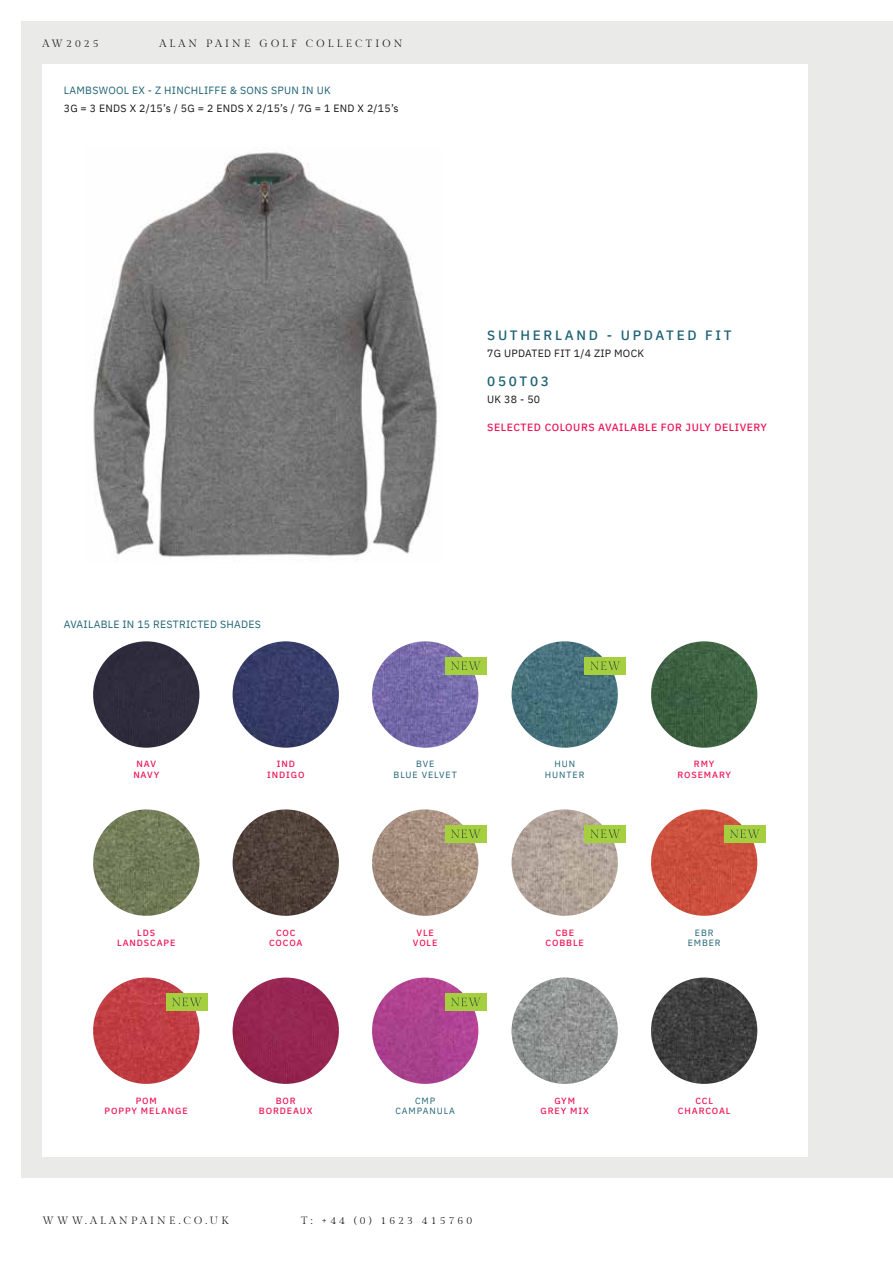
<style>
.page{position:relative;width:893px;height:1263px;background:#fff}
.page>*{position:absolute;margin:0;border:0;box-sizing:border-box;transform-origin:0 0}
.t1{font:500 13.5px "IBM Plex Sans";letter-spacing:.2em;color:#1e6274}
.t2{font:10.5px "IBM Plex Sans";letter-spacing:.025em;color:#161617}
.t3{font:10.5px "Gilda Display";letter-spacing:.3em;color:#161617}
.t4{font:10.5px "IBM Plex Sans";letter-spacing:.025em;color:#1e6274}
.t5{font:500 10.5px "IBM Plex Sans";letter-spacing:.05em;color:#ed1556}
.t6{font:500 9px/10.5px "IBM Plex Sans";letter-spacing:.1em;color:#ed1556;text-align:center}
.t7{font:9px/10.5px "IBM Plex Sans";letter-spacing:.1em;color:#1e6274;text-align:center}
</style>
<div class="page">
<div style="left:21px;top:21px;width:872px;height:1157px;background:#eaeae8"></div>
<div style="left:43px;top:64px;width:765px;height:1093px;background:#fff"></div>
<img style="left:93px;top:151px;width:344px;height:406px">
<img style="left:93px;top:809px;width:106px;height:107px;border-radius:53px">
<img style="left:372px;top:809px;width:106px;height:107px;border-radius:53px">
<img style="left:233px;top:809px;width:106px;height:107px;border-radius:53px">
<img style="left:512px;top:809px;width:106px;height:107px;border-radius:53px">
<img style="left:651px;top:809px;width:106px;height:107px;border-radius:53px">
<div style="left:445px;top:825px;width:41px;height:18px;background:#a6cf3f"></div>
<svg style="left:451px;top:830px;width:29px;height:8px"></svg>
<div style="left:585px;top:825px;width:41px;height:18px;background:#a6cf3f"></div>
<svg style="left:590px;top:830px;width:29px;height:8px"></svg>
<div style="left:724px;top:825px;width:41px;height:18px;background:#a6cf3f"></div>
<svg style="left:730px;top:830px;width:29px;height:8px"></svg>
<div style="left:93px;top:641px;width:106px;height:107px;background:#2f2c3d;border-radius:53px"></div>
<img style="left:372px;top:641px;width:106px;height:107px;border-radius:53px">
<img style="left:233px;top:641px;width:106px;height:107px;border-radius:53px">
<img style="left:512px;top:641px;width:106px;height:107px;border-radius:53px">
<img style="left:651px;top:641px;width:106px;height:107px;border-radius:53px">
<div style="left:445px;top:657px;width:41px;height:18px;background:#a6cf3f"></div>
<svg style="left:451px;top:661px;width:30px;height:9px"></svg>
<div style="left:585px;top:657px;width:41px;height:18px;background:#a6cf3f"></div>
<svg style="left:590px;top:661px;width:30px;height:9px"></svg>
<img style="left:93px;top:977px;width:106px;height:107px;border-radius:53px">
<img style="left:372px;top:977px;width:106px;height:107px;border-radius:53px">
<div style="left:233px;top:977px;width:106px;height:107px;background:#962551;border-radius:53px"></div>
<img style="left:512px;top:977px;width:106px;height:107px;border-radius:53px">
<img style="left:651px;top:977px;width:106px;height:107px;border-radius:53px">
<div style="left:166px;top:993px;width:41px;height:18px;background:#a6cf3f"></div>
<svg style="left:172px;top:998px;width:29px;height:8px"></svg>
<div style="left:445px;top:993px;width:41px;height:18px;background:#a6cf3f"></div>
<svg style="left:451px;top:998px;width:29px;height:8px"></svg>
<p class="t3" style="left:43px;top:36px;width:58px">AW2025</p>
<p class="t3" style="left:160px;top:36px;width:244px">ALAN PAINE GOLF COLLECTION</p>
<p class="t4" style="left:64px;top:83px;width:268px">LAMBSWOOL EX - Z HINCHLIFFE &amp; SONS SPUN IN UK</p>
<p class="t2" style="left:64px;top:100px;width:336px">3G = 3 ENDS X 2/15’s / 5G = 2 ENDS X 2/15’s / 7G = 1 END X 2/15’s</p>
<p class="t4" style="left:64px;top:616px;width:199px">AVAILABLE IN 15 RESTRICTED SHADES</p>
<h1 class="t1" style="left:487px;top:325px;width:246px">SUTHERLAND - UPDATED FIT</h1>
<p class="t2" style="left:487px;top:345px;width:158px">7G UPDATED FIT 1/4 ZIP MOCK</p>
<h1 class="t1" style="left:487px;top:371px;width:63px">050T03</h1>
<p class="t2" style="left:487px;top:392px;width:54px">UK 38 - 50</p>
<p class="t5" style="left:487px;top:419px;width:281px">SELECTED COLOURS AVAILABLE FOR JULY DELIVERY</p>
<p class="t6" style="left:133px;top:758px;width:27px">NAV<br>NAVY</p>
<p class="t7" style="left:394px;top:758px;width:65px">BVE<br>BLUE VELVET</p>
<p class="t6" style="left:267px;top:758px;width:39px">IND<br>INDIGO</p>
<p class="t7" style="left:545px;top:758px;width:41px">HUN<br>HUNTER</p>
<p class="t6" style="left:677px;top:758px;width:55px">RMY<br>ROSEMARY</p>
<p class="t6" style="left:117px;top:926px;width:60px">LDS<br>LANDSCAPE</p>
<p class="t6" style="left:413px;top:926px;width:26px">VLE<br>VOLE</p>
<p class="t6" style="left:269px;top:926px;width:35px">COC<br>COCOA</p>
<p class="t6" style="left:546px;top:926px;width:40px">CBE<br>COBBLE</p>
<p class="t7" style="left:688px;top:926px;width:35px">EBR<br>EMBER</p>
<p class="t6" style="left:105px;top:1094px;width:85px">POM<br>POPPY MELANGE</p>
<p class="t7" style="left:395px;top:1094px;width:61px">CMP<br>CAMPANULA</p>
<p class="t6" style="left:259px;top:1094px;width:55px">BOR<br>BORDEAUX</p>
<p class="t6" style="left:541px;top:1094px;width:50px">GYM<br>GREY MIX</p>
<p class="t6" style="left:678px;top:1094px;width:54px">CCL<br>CHARCOAL</p>
<p class="t3" style="left:43px;top:1214px;width:187px">WWW.ALANPAINE.CO.UK</p>
<p class="t3" style="left:301px;top:1214px;width:173px">T: +44 (0) 1623 415760</p>
</div>
